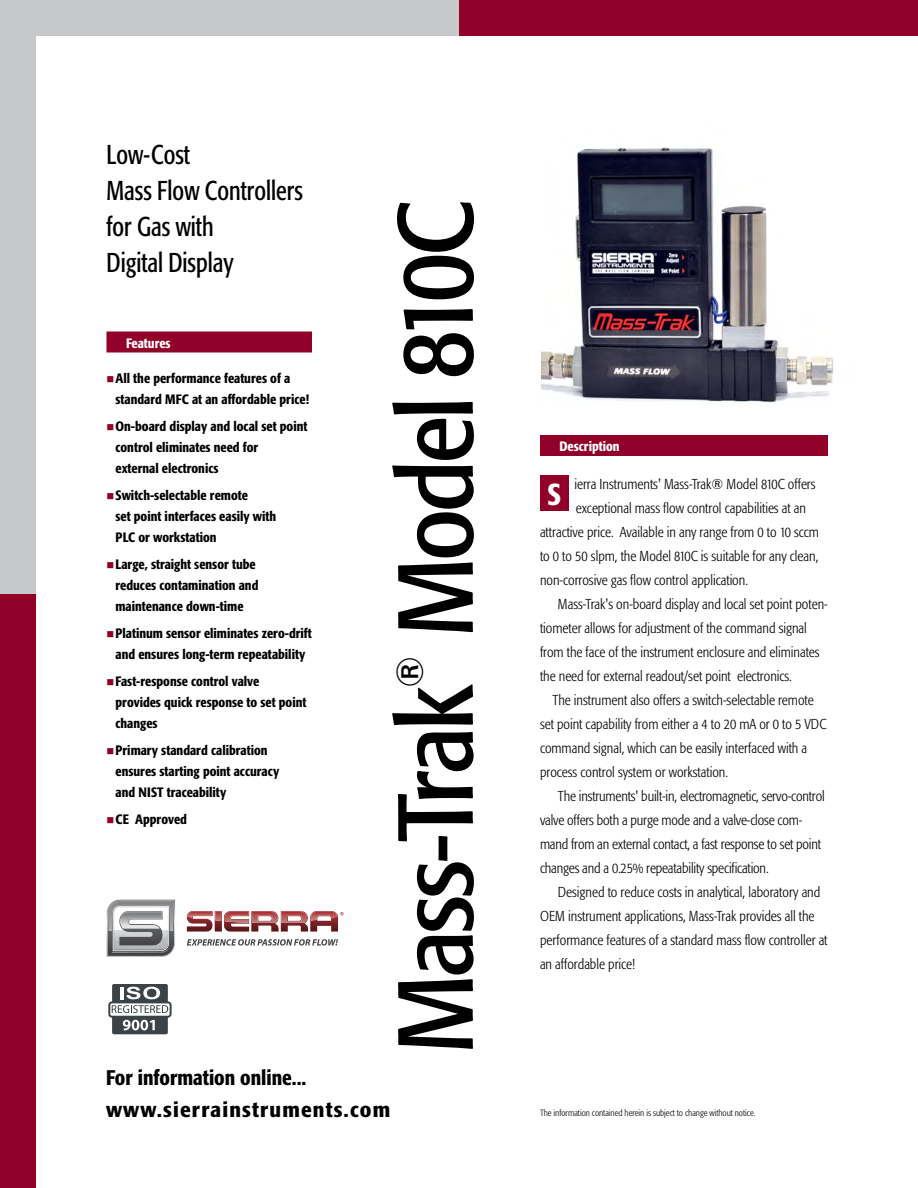
<style>
.page{position:relative;width:918px;height:1188px;background:#fff}
.page>*{position:absolute;margin:0;border:0;box-sizing:border-box;transform-origin:0 0}
.t1{font:condensed 105.3px "Formata";letter-spacing:-.03em;color:#000}
.t2{font:condensed 37.5px "Formata";color:#000}
.t3{font:500 condensed 30px "Formata";color:#fff}
.t4{font:condensed 27px/36px "Formata";color:#000;scale:.9 1}
.t5{font:500 condensed 21px/31.5px "Formata";letter-spacing:.045em;color:#000}
.t6{font:300 condensed 14.25px "Formata";color:#000}
.t7{font:500 condensed 13.5px/21px "Formata";color:#000}
.t8{font:500 condensed 13.5px "Formata";color:#fff}
.t9{font:300 condensed 9px "Formata";color:#000}
.s1{color:#910028}
</style>
<div class="page">
<div style="left:107px;top:332px;width:204px;height:20px;background:#910028"></div>
<div style="left:541px;top:436px;width:286px;height:19px;background:#910028"></div>
<div style="left:540px;top:435px;width:288px;height:21px;border:2px solid #910028"></div>
<div style="left:540px;top:476px;width:28px;height:35px;background:#910028"></div>
<div style="left:459px;top:0;width:459px;height:36px;background:#910028"></div>
<div style="left:0;top:0;width:459px;height:36px;background:#c7c8ca"></div>
<div style="left:0;top:0;width:36px;height:594px;background:#c7c8ca"></div>
<div style="left:0;top:594px;width:36px;height:594px;background:#910028"></div>
<img style="left:541px;top:147px;width:293px;height:256px">
<div style="left:112px;top:984px;width:56px;height:50px;background:#3b4347;border-radius:2px"></div>
<svg style="left:108px;top:987px;width:64px;height:43px"></svg>
<svg style="left:187px;top:939px;width:151px;height:7px"></svg>
<img style="left:106px;top:899px;width:70px;height:58px">
<img style="left:107px;top:900px;width:68px;height:57px">
<svg style="left:108px;top:901px;width:66px;height:55px"></svg>
<img style="left:112px;top:947px;width:57px;height:6px">
<svg style="left:186px;top:911px;width:158px;height:21px"></svg>
<h3 class="t4" style="left:106px;top:137px;width:220px">Low-Cost<br>Mass Flow Controllers for Gas with<br>Digital Display</h3>
<p class="t8" style="left:126px;top:335px;width:46px">Features</p>
<p class="t7" style="left:116px;top:367px;width:195px;text-indent:-9px"><span class="s1">■</span>All the performance features of a standard MFC at an affordable price!</p>
<p class="t7" style="left:116px;top:415px;width:193px;text-indent:-9px"><span class="s1">■</span>On-board display and local set point control eliminates need for<br>external electronics</p>
<p class="t7" style="left:116px;top:484px;width:162px;text-indent:-9px"><span class="s1">■</span>Switch-selectable remote<br>set point interfaces easily with<br>PLC or workstation</p>
<p class="t7" style="left:116px;top:553px;width:144px;text-indent:-9px"><span class="s1">■</span>Large, straight sensor tube reduces contamination and maintenance down-time</p>
<p class="t7" style="left:106px;top:622px;width:207px;text-align:center"><span class="s1">■</span>Platinum sensor eliminates zero-drift and ensures long-term repeatability</p>
<p class="t7" style="left:116px;top:670px;width:192px;text-indent:-9px"><span class="s1">■</span>Fast-response control valve provides quick response to set point changes</p>
<p class="t7" style="left:116px;top:739px;width:165px;text-indent:-9px"><span class="s1">■</span>Primary standard calibration ensures starting point accuracy and NIST traceability</p>
<p class="t7" style="left:106px;top:808px;width:82px"><span class="s1">■</span>CE Approved</p>
<h1 class="t1" style="left:374px;top:637px;width:439px;rotate:-90deg">Model 810C</h1>
<h2 class="t2" style="left:388px;top:688px;width:34px;rotate:-90deg">®</h2>
<h1 class="t1" style="left:374px;top:1053px;width:371px;rotate:-90deg">Mass-Trak</h1>
<h3 class="t5" style="left:106px;top:1062px;width:286px">For information online... www.sierrainstruments.com</h3>
<p class="t8" style="left:560px;top:439px;width:62px">Description</p>
<p class="t6" style="left:574px;top:476px;width:243px">ierra Instruments' Mass-Trak® Model 810C offers</p>
<p class="t6" style="left:576px;top:500px;width:231px">exceptional mass flow control capabilities at an</p>
<p class="t6" style="left:540px;top:524px;width:281px">attractive price. Available in any range from 0 to 10 sccm</p>
<p class="t6" style="left:540px;top:548px;width:280px">to 0 to 50 slpm, the Model 810C is suitable for any clean,</p>
<p class="t6" style="left:540px;top:572px;width:210px">non-corrosive gas flow control application.</p>
<p class="t6" style="left:558px;top:596px;width:271px">Mass-Trak's on-board display and local set point poten-</p>
<p class="t6" style="left:540px;top:620px;width:268px">tiometer allows for adjustment of the command signal</p>
<p class="t6" style="left:540px;top:644px;width:281px">from the face of the instrument enclosure and eliminates</p>
<p class="t6" style="left:540px;top:668px;width:253px">the need for external readout/set point electronics.</p>
<p class="t6" style="left:552px;top:692px;width:263px">The instrument also offers a switch-selectable remote</p>
<p class="t6" style="left:540px;top:716px;width:288px">set point capability from either a 4 to 20 mA or 0 to 5 VDC</p>
<p class="t6" style="left:540px;top:740px;width:269px">command signal, which can be easily interfaced with a</p>
<p class="t6" style="left:540px;top:764px;width:190px">process control system or workstation.</p>
<p class="t6" style="left:558px;top:788px;width:268px">The instruments' built-in, electromagnetic, servo-control</p>
<p class="t6" style="left:540px;top:812px;width:264px">valve offers both a purge mode and a valve-close com-</p>
<p class="t6" style="left:540px;top:836px;width:283px">mand from an external contact, a fast response to set point</p>
<p class="t6" style="left:540px;top:860px;width:230px">changes and a 0.25% repeatability specification.</p>
<p class="t6" style="left:558px;top:884px;width:264px">Designed to reduce costs in analytical, laboratory and</p>
<p class="t6" style="left:540px;top:908px;width:276px">OEM instrument applications, Mass-Trak provides all the</p>
<p class="t6" style="left:540px;top:932px;width:289px">performance features of a standard mass flow controller at</p>
<p class="t6" style="left:540px;top:956px;width:97px">an affordable price!</p>
<h3 class="t3" style="left:547px;top:476px;width:15px">S</h3>
<p class="t9" style="left:540px;top:1108px;width:217px">The information contained herein is subject to change without notice.</p>
</div>
